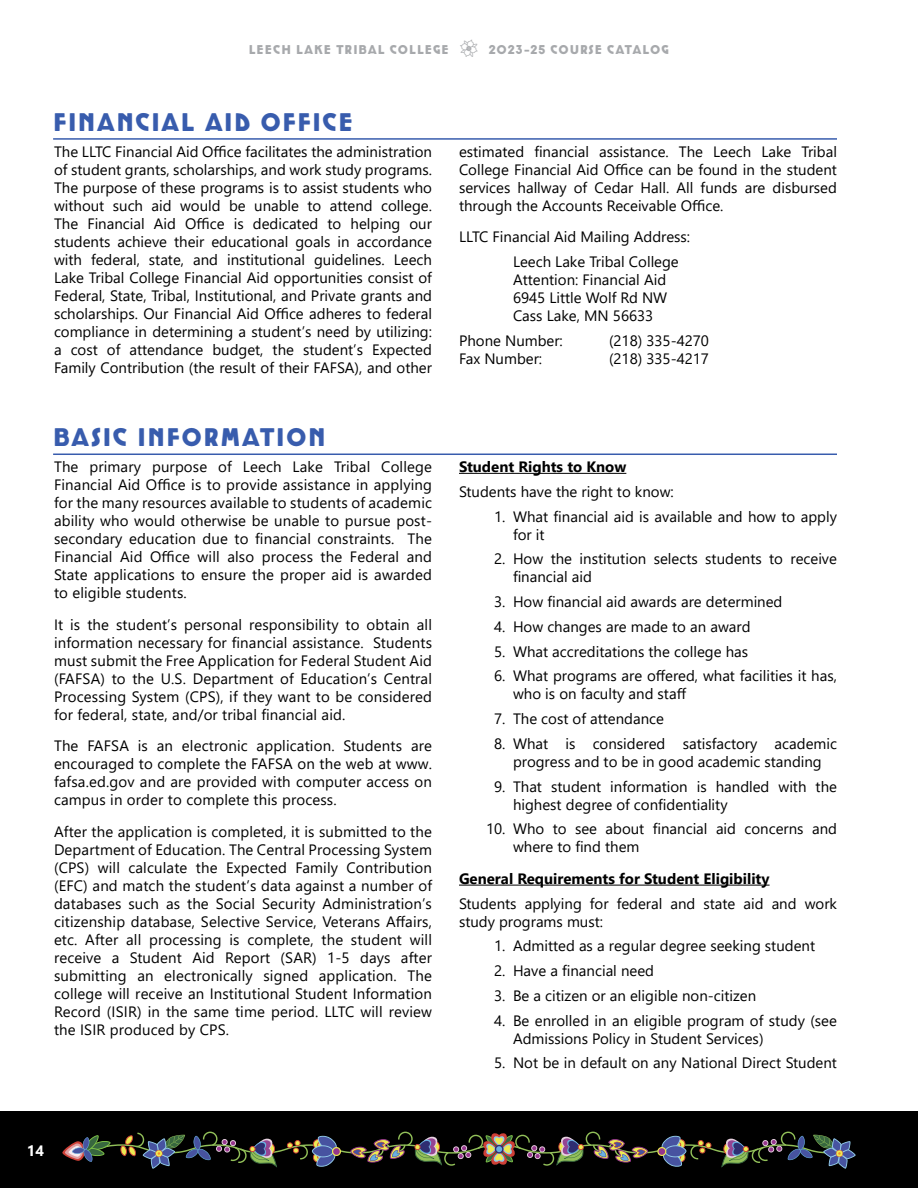
<style>
.page{position:relative;width:918px;height:1188px;background:#fff}
.page>*{position:absolute;margin:0;border:0;box-sizing:border-box;transform-origin:0 0}
.t1{font:800 24px "Cocotte Alternate";letter-spacing:.06em;color:#385cad}
.t2{font:15px/18px "Segoe UI";color:#000}
.t3{font:700 15px "Segoe UI";color:#000}
.t4{font:700 15px "Segoe UI";color:#fff}
.t5{font:800 12px "Cocotte Alternate";letter-spacing:.075em;color:#a7a9ac}
.s1{font-family:"Flowers St";font-weight:400;font-size:15px}
</style>
<div class="page">
<div style="left:0;top:1112px;width:918px;height:76px;background:#000"></div>
<img style="left:62px;top:1132px;width:794px;height:37px">
<hr style="left:459px;top:473px;width:167px;height:1px;background:#000">
<hr style="left:459px;top:885px;width:311px;height:1px;background:#000">
<hr style="left:53px;top:138px;width:784px;height:2px;background:#385cad">
<hr style="left:53px;top:454px;width:784px;height:1px;background:#385cad">
<p class="t5" style="left:249px;top:41px;width:422px">LEECH LAKE TRIBAL COLLEGE <span class="s1">H</span> 2023-25 COURSE CATALOG</p>
<h1 class="t1" style="left:53px;top:105px;width:302px">FINANCIAL AID OFFICE</h1>
<p class="t2" style="left:54px;top:141px;width:380px;text-align:justify">The LLTC Financial Aid Office facilitates the administration of student grants, scholarships, and work study programs.<br>The purpose of these programs is to assist students who without such aid would be unable to attend college.<br>The Financial Aid Office is dedicated to helping our students achieve their educational goals in accordance with federal, state, and institutional guidelines. Leech Lake Tribal College Financial Aid opportunities consist of Federal, State, Tribal, Institutional, and Private grants and scholarships. Our Financial Aid Office adheres to federal compliance in determining a student’s need by utilizing: a cost of attendance budget, the student’s Expected Family Contribution (the result of their FAFSA), and other</p>
<p class="t2" style="left:459px;top:141px;width:380px;text-align:justify">estimated financial assistance. The Leech Lake Tribal College Financial Aid Office can be found in the student services hallway of Cedar Hall. All funds are disbursed through the Accounts Receivable Office.</p>
<p class="t2" style="left:513px;top:223px;width:179px;line-height:24.8px;text-indent:-54px">LLTC Financial Aid Mailing Address:<br>Leech Lake Tribal College</p>
<p class="t2" style="left:513px;top:269px;width:156px;text-align:justify">Attention: Financial Aid 6945 Little Wolf Rd NW Cass Lake, MN 56633</p>
<p class="t2" style="left:459px;top:330px;width:105px">Phone Number:</p>
<p class="t2" style="left:609px;top:330px;width:102px">(218) 335-4270</p>
<p class="t2" style="left:459px;top:348px;width:85px">Fax Number:</p>
<p class="t2" style="left:609px;top:348px;width:102px">(218) 335-4217</p>
<h1 class="t1" style="left:53px;top:420px;width:274px">BASIC INFORMATION</h1>
<p class="t2" style="left:54px;top:456px;width:380px;text-align:justify">The primary purpose of Leech Lake Tribal College Financial Aid Office is to provide assistance in applying for the many resources available to students of academic ability who would otherwise be unable to pursue post&shy;secondary education due to financial constraints. The Financial Aid Office will also process the Federal and State applications to ensure the proper aid is awarded to eligible students.</p>
<p class="t2" style="left:54px;top:614px;width:380px;text-align:justify">It is the student’s personal responsibility to obtain all information necessary for financial assistance. Students must submit the Free Application for Federal Student Aid (FAFSA) to the U.S. Department of Education’s Central Processing System (CPS), if they want to be considered for federal, state, and/or tribal financial aid.</p>
<p class="t2" style="left:54px;top:735px;width:380px;text-align:justify">The FAFSA is an electronic application. Students are encouraged to complete the FAFSA on the web at www. fafsa.ed.gov and are provided with computer access on campus in order to complete this process.</p>
<p class="t2" style="left:54px;top:821px;width:380px;text-align:justify">After the application is completed, it is submitted to the Department of Education. The Central Processing System (CPS) will calculate the Expected Family Contribution (EFC) and match the student’s data against a number of databases such as the Social Security Administration’s citizenship database, Selective Service, Veterans Affairs, etc. After all processing is complete, the student will receive a Student Aid Report (SAR) 1-5 days after submitting an electronically signed application. The college will receive an Institutional Student Information Record (ISIR) in the same time period. LLTC will review the ISIR produced by CPS.</p>
<p class="t3" style="left:459px;top:453px;width:169px">Student Rights to Know</p>
<p class="t2" style="left:459px;top:481px;width:216px">Students have the right to know:</p>
<p class="t2" style="left:513px;top:506px;width:326px;text-indent:-19px">1. What financial aid is available and how to apply for it</p>
<p class="t2" style="left:513px;top:549px;width:326px;text-indent:-19px">2. How the institution selects students to receive financial aid</p>
<p class="t2" style="left:494px;top:591px;width:290px">3. How financial aid awards are determined</p>
<p class="t2" style="left:494px;top:616px;width:258px">4. How changes are made to an award</p>
<p class="t2" style="left:494px;top:641px;width:256px">5. What accreditations the college has</p>
<p class="t2" style="left:513px;top:666px;width:326px;text-indent:-19px">6. What programs are offered, what facilities it has, who is on faculty and staff</p>
<p class="t2" style="left:494px;top:708px;width:171px">7. The cost of attendance</p>
<p class="t2" style="left:494px;top:733px;width:344px;text-align:center">8. What is considered satisfactory academic progress and to be in good academic standing</p>
<p class="t2" style="left:513px;top:776px;width:326px;text-indent:-19px">9. That student information is handled with the highest degree of confidentiality</p>
<p class="t2" style="left:513px;top:819px;width:326px;text-indent:-27px">10. Who to see about financial aid concerns and where to find them</p>
<p class="t3" style="left:459px;top:864px;width:312px">General Requirements for Student Eligibility</p>
<p class="t2" style="left:459px;top:893px;width:380px">Students applying for federal and state aid and work study programs must:</p>
<p class="t2" style="left:494px;top:936px;width:322px">1. Admitted as a regular degree seeking student</p>
<p class="t2" style="left:494px;top:960px;width:161px">2. Have a financial need</p>
<p class="t2" style="left:494px;top:985px;width:264px">3. Be a citizen or an eligible non-citizen</p>
<p class="t2" style="left:513px;top:1010px;width:326px;text-indent:-19px">4. Be enrolled in an eligible program of study (see<br>Admissions Policy in Student Services)</p>
<p class="t2" style="left:494px;top:1053px;width:344px">5. Not be in default on any National Direct Student</p>
<p class="t4" style="left:27px;top:1136px;width:19px">14</p>
</div>
